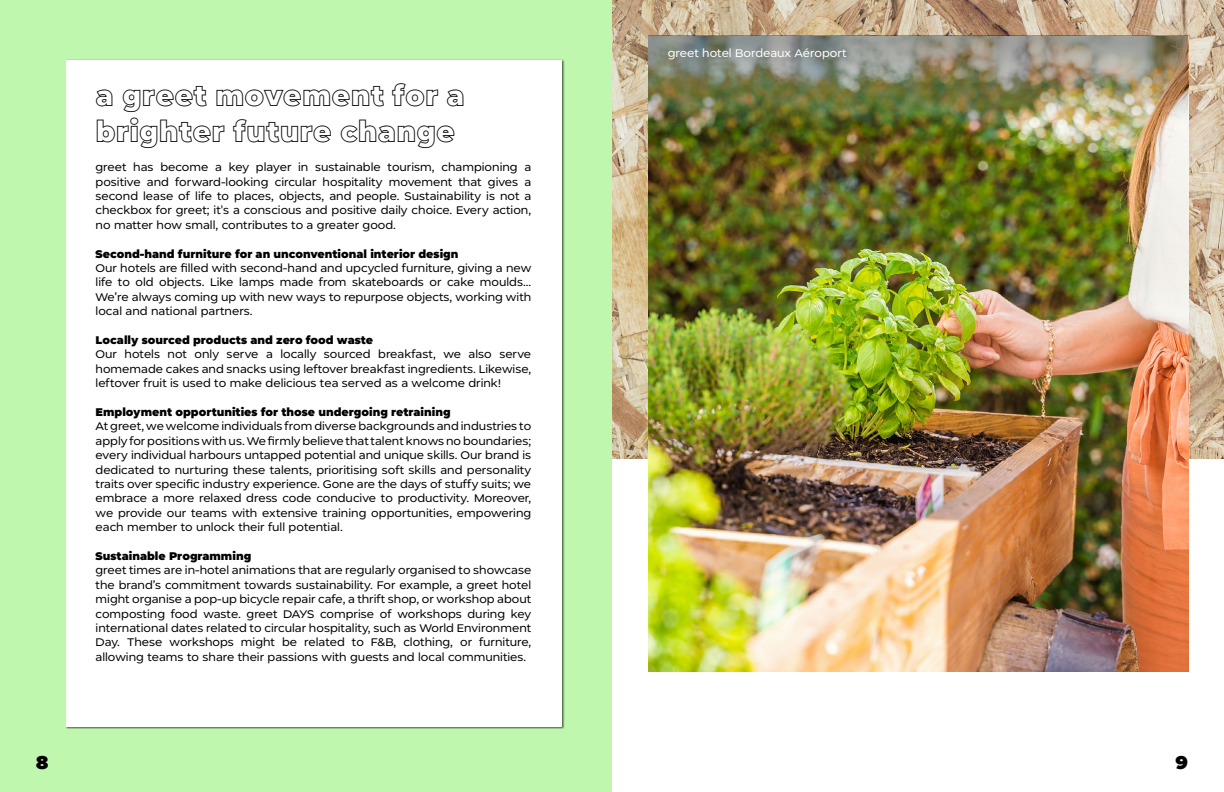
<style>
.page{position:relative;width:1224px;height:792px;background:#fff}
.page>*{position:absolute;margin:0;border:0;box-sizing:border-box;transform-origin:0 0}
.t1{font:30px/36px "Greet Black Outline";color:#000}
.t2{font:900 20px "Greet";color:#000}
.t3{font:12px/14.4px "Greet";color:#000;text-align:justify}
.t4{font:900 12px "Greet";color:#000}
.t5{font:12px "Greet";color:#fff}
</style>
<div class="page">
<img style="left:612px;top:0;width:612px;height:459px">
<img style="left:648px;top:139px;width:540px;height:533px">
<img style="left:648px;top:36px;width:540px;height:103px">
<div style="left:0;top:0;width:612px;height:792px;background:#bef7ad"></div>
<div style="left:66px;top:60px;width:496px;height:666px;background:#fff"></div>
<h1 class="t1" style="left:96px;top:77px;width:371px">a greet movement for a brighter future change</h1>
<p class="t3" style="left:96px;top:160px;width:437px">greet has become a key player in sustainable tourism, championing a positive and forward-looking circular hospitality movement that gives a second lease of life to places, objects, and people. Sustainability is not a checkbox for greet; it's a conscious and positive daily choice. Every action, no matter how small, contributes to a greater good.</p>
<p class="t4" style="left:96px;top:247px;width:364px">Second-hand furniture for an unconventional interior design</p>
<p class="t3" style="left:96px;top:261px;width:437px">Our hotels are filled with second-hand and upcycled furniture, giving a new life to old objects. Like lamps made from skateboards or cake moulds… We’re always coming up with new ways to repurpose objects, working with local and national partners.</p>
<p class="t4" style="left:96px;top:333px;width:279px">Locally sourced products and zero food waste</p>
<p class="t3" style="left:96px;top:347px;width:437px">Our hotels not only serve a locally sourced breakfast, we also serve homemade cakes and snacks using leftover breakfast ingredients. Likewise, leftover fruit is used to make delicious tea served as a welcome drink!</p>
<p class="t4" style="left:96px;top:405px;width:357px">Employment opportunities for those undergoing retraining</p>
<p class="t3" style="left:96px;top:419px;width:437px">At greet, we welcome individuals from diverse backgrounds and industries to apply for positions with us. We firmly believe that talent knows no boundaries; every individual harbours untapped potential and unique skills. Our brand is dedicated to nurturing these talents, prioritising soft skills and personality traits over specific industry experience. Gone are the days of stuffy suits; we embrace a more relaxed dress code conducive to productivity. Moreover, we provide our teams with extensive training opportunities, empowering each member to unlock their full potential.</p>
<p class="t4" style="left:96px;top:549px;width:157px">Sustainable Programming</p>
<p class="t3" style="left:96px;top:563px;width:437px">greet times are in-hotel animations that are regularly organised to showcase the brand’s commitment towards sustainability. For example, a greet hotel might organise a pop-up bicycle repair cafe, a thrift shop, or workshop about composting food waste. greet DAYS comprise of workshops during key international dates related to circular hospitality, such as World Environment Day. These workshops might be related to F&amp;B, clothing, or furniture, allowing teams to share their passions with guests and local communities.</p>
<p class="t5" style="left:668px;top:47px;width:180px">greet hotel Bordeaux Aéroport</p>
<h2 class="t2" style="left:36px;top:751px;width:14px">8</h2>
<h2 class="t2" style="left:1175px;top:751px;width:14px">9</h2>
</div>
